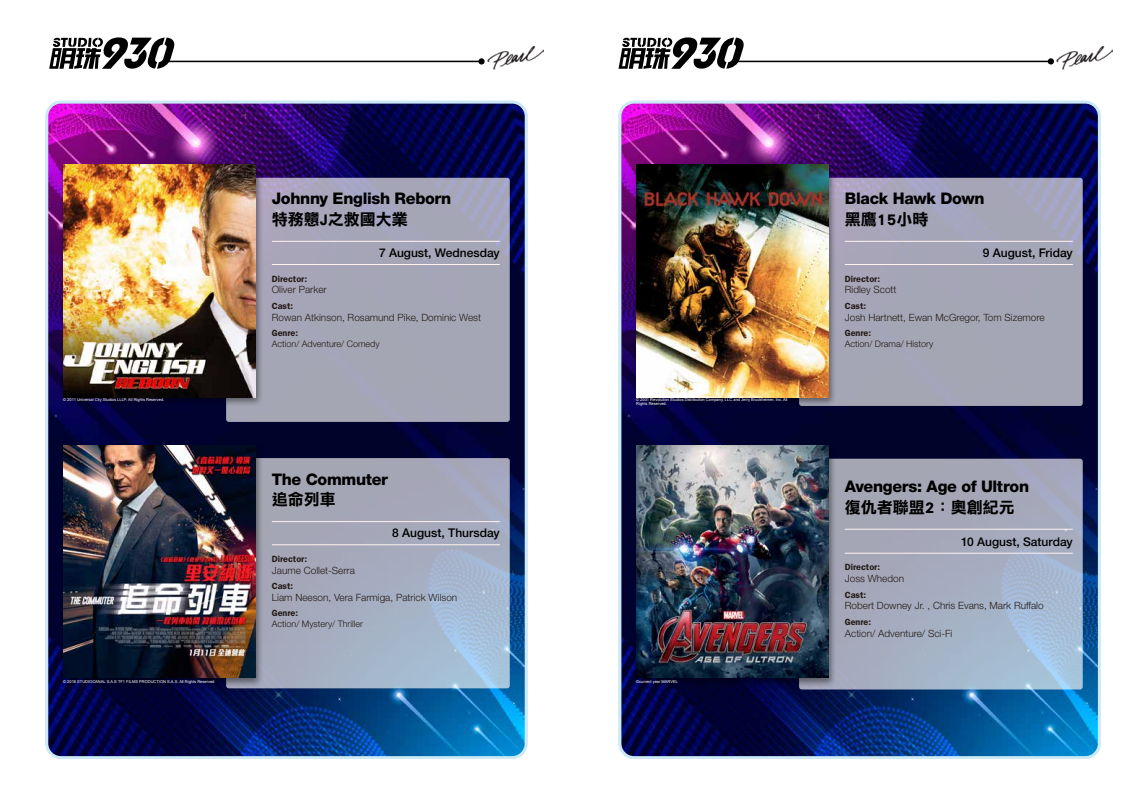
<style>
.page{position:relative;width:1146px;height:803px;background:#fff}
.page>*{position:absolute;margin:0;border:0;box-sizing:border-box;transform-origin:0 0}
.t1{font:800 16px "Helvetica Neue LT Std";letter-spacing:-.02em;color:#000}
.t2{font:16px "DF Li Hei Std W7";color:#000}
.t3{font:500 12px "Helvetica Neue LT Std";color:#000}
.t4{font:300 10px "Helvetica Neue LT Std";color:#241b17}
.t5{font:600 9px "ITC Franklin Gothic Std";color:#241b17}
.t6{font:300 9px "Helvetica Neue LT Std";color:#241b17}
.t7{font:4px/4px "Arial";color:#fff}
</style>
<div class="page">
<hr style="left:168px;top:61px;width:313px;height:1px;background:#000">
<svg style="left:478px;top:58px;width:6px;height:6px"></svg>
<hr style="left:735px;top:61px;width:315px;height:1px;background:#000">
<svg style="left:1047px;top:58px;width:6px;height:6px"></svg>
<img style="left:487px;top:47px;width:56px;height:23px">
<img style="left:1056px;top:47px;width:56px;height:23px">
<svg style="left:49px;top:37px;width:127px;height:32px"></svg>
<svg style="left:618px;top:37px;width:127px;height:32px"></svg>
<img style="left:49px;top:102px;width:477px;height:655px">
<div style="left:45px;top:101px;width:482px;height:657px;border:3px solid #cce9f6;border-radius:14px"></div>
<img style="left:622px;top:102px;width:477px;height:655px">
<div style="left:618px;top:101px;width:482px;height:657px;border:3px solid #cce9f6;border-radius:14px"></div>
<svg style="left:226px;top:458px;width:283px;height:230px;background:#a5aec1"></svg>
<hr style="left:272px;top:544px;width:227px;height:1px;background:#fef1f0">
<hr style="left:272px;top:521px;width:227px;height:1px;background:#fef1f0">
<div style="left:226px;top:178px;width:283px;height:244px;background:#a5a6b5;border-radius:3px"></div>
<hr style="left:272px;top:264px;width:227px;height:1px;background:#fef1f0">
<hr style="left:272px;top:241px;width:227px;height:1px;background:#fef1f0">
<div style="left:59px;top:162px;width:204px;height:244px;background:#000;opacity:.45"></div>
<img style="left:63px;top:164px;width:192px;height:233px">
<div style="left:59px;top:443px;width:204px;height:244px;background:#000;opacity:.45"></div>
<img style="left:63px;top:445px;width:192px;height:232px">
<div style="left:799px;top:178px;width:283px;height:228px;background:#a5a6b5;border-radius:3px"></div>
<hr style="left:844px;top:264px;width:228px;height:1px;background:#fef1f0">
<hr style="left:844px;top:241px;width:228px;height:1px;background:#fef1f0">
<div style="left:632px;top:162px;width:204px;height:244px;background:#000;opacity:.45"></div>
<img style="left:636px;top:164px;width:192px;height:233px">
<svg style="left:799px;top:458px;width:283px;height:231px;background:#a5adc1"></svg>
<hr style="left:844px;top:552px;width:228px;height:1px;background:#fef1f0">
<hr style="left:844px;top:529px;width:228px;height:1px;background:#fef1f0">
<div style="left:632px;top:443px;width:204px;height:244px;background:#000;opacity:.45"></div>
<img style="left:636px;top:445px;width:192px;height:232px">
<p class="t7" style="left:63px;top:398px;width:103px">© 2011 Universal City Studios LLLP. All Rights Reserved.</p>
<p class="t7" style="left:63px;top:679px;width:153px">© 2018 STUDIOCANAL S.A.S TF1 FILMS PRODUCTION S.A.S. All Rights Reserved</p>
<h1 class="t1" style="left:272px;top:189px;width:181px">Johnny English Reborn</h1>
<h1 class="t2" style="left:272px;top:210px;width:137px">特務戇J之救國大業</h1>
<p class="t3" style="left:379px;top:245px;width:122px">7 August, Wednesday</p>
<p class="t5" style="left:272px;top:273px;width:37px">Director:</p>
<p class="t4" style="left:272px;top:283px;width:56px">Oliver Parker</p>
<p class="t5" style="left:272px;top:300px;width:23px">Cast:</p>
<p class="t4" style="left:272px;top:311px;width:211px">Rowan Atkinson, Rosamund Pike, Dominic West</p>
<p class="t5" style="left:272px;top:327px;width:28px">Genre:</p>
<p class="t6" style="left:272px;top:338px;width:109px">Action/ Adventure/ Comedy</p>
<h1 class="t1" style="left:272px;top:469px;width:118px">The Commuter</h1>
<h1 class="t2" style="left:272px;top:490px;width:65px">追命列車</h1>
<p class="t3" style="left:392px;top:525px;width:109px">8 August, Thursday</p>
<p class="t5" style="left:272px;top:553px;width:37px">Director:</p>
<p class="t4" style="left:272px;top:563px;width:84px">Jaume Collet-Serra</p>
<p class="t5" style="left:272px;top:580px;width:23px">Cast:</p>
<p class="t4" style="left:272px;top:591px;width:187px">Liam Neeson, Vera Farmiga, Patrick Wilson</p>
<p class="t5" style="left:272px;top:607px;width:28px">Genre:</p>
<p class="t6" style="left:272px;top:618px;width:93px">Action/ Mystery/ Thriller</p>
<p class="t7" style="left:636px;top:398px;width:153px">© 2001 Revolution Studios Distribution Company, LLC and Jerry Bruckheimer, Inc. All<br>Rights Reserved.</p>
<p class="t7" style="left:636px;top:679px;width:43px">©current year MARVEL</p>
<h1 class="t1" style="left:844px;top:189px;width:141px">Black Hawk Down</h1>
<h1 class="t2" style="left:844px;top:210px;width:85px">黑鷹15小時</h1>
<p class="t3" style="left:982px;top:245px;width:91px">9 August, Friday</p>
<p class="t5" style="left:844px;top:273px;width:37px">Director:</p>
<p class="t4" style="left:844px;top:283px;width:53px">Ridley Scott</p>
<p class="t5" style="left:844px;top:300px;width:23px">Cast:</p>
<p class="t4" style="left:844px;top:311px;width:201px">Josh Hartnett, Ewan McGregor, Tom Sizemore</p>
<p class="t5" style="left:844px;top:327px;width:28px">Genre:</p>
<p class="t6" style="left:844px;top:338px;width:90px">Action/ Drama/ History</p>
<h1 class="t1" style="left:844px;top:477px;width:186px">Avengers: Age of Ultron</h1>
<h1 class="t2" style="left:844px;top:498px;width:171px">復仇者聯盟2：奧創紀元</h1>
<p class="t3" style="left:961px;top:534px;width:113px">10 August, Saturday</p>
<p class="t5" style="left:844px;top:561px;width:37px">Director:</p>
<p class="t4" style="left:844px;top:572px;width:61px">Joss Whedon</p>
<p class="t5" style="left:844px;top:589px;width:23px">Cast:</p>
<p class="t4" style="left:844px;top:599px;width:200px">Robert Downey Jr. , Chris Evans, Mark Ruffalo</p>
<p class="t5" style="left:844px;top:616px;width:28px">Genre:</p>
<p class="t4" style="left:844px;top:626px;width:109px">Action/ Adventure/ Sci-Fi</p>
</div>
